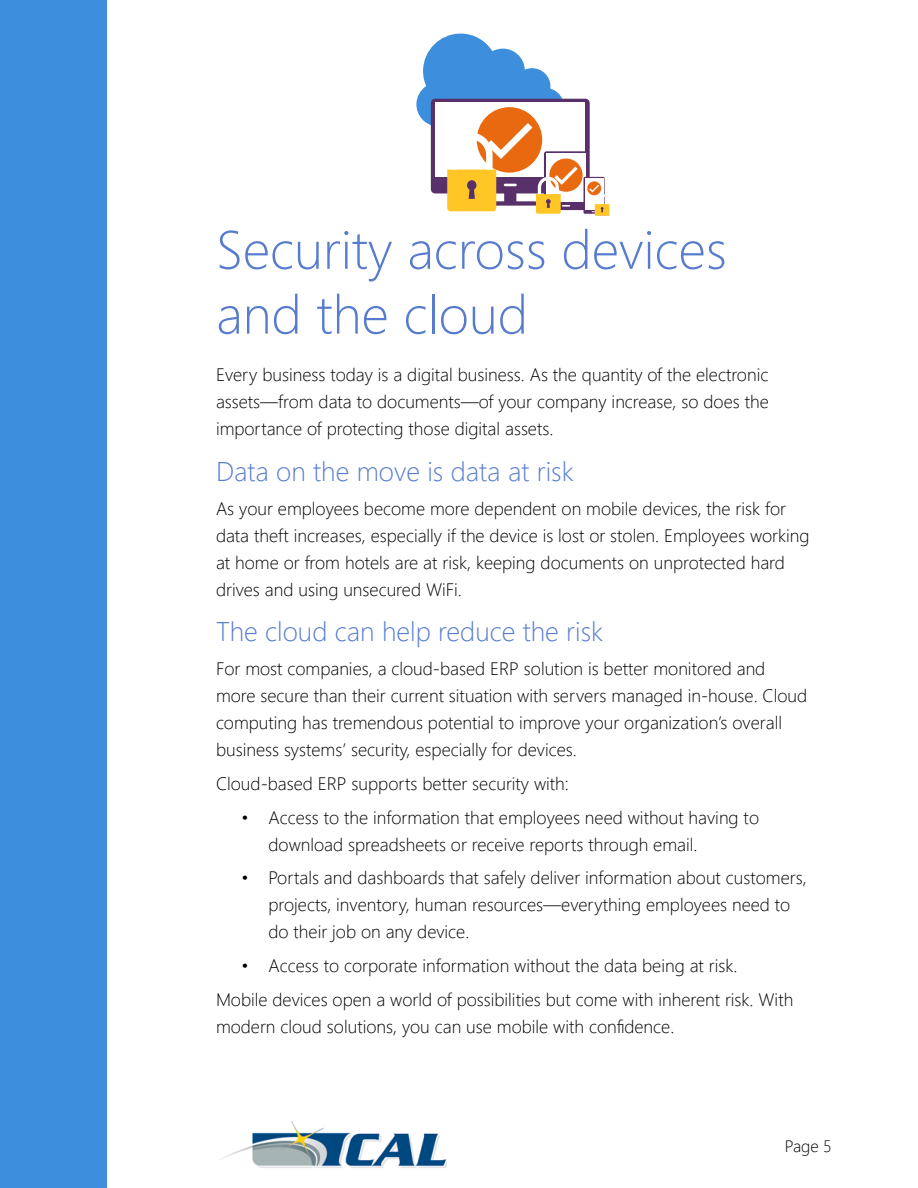
<style>
.page{position:relative;width:918px;height:1188px;background:#fff}
.page>*{position:absolute;margin:0;border:0;box-sizing:border-box;transform-origin:0 0}
.t1{font:300 54px/64.8px "Segoe UI";color:#577cce}
.t2{font:300 27px "Segoe UI";color:#577cce}
.t3{font:300 18px/27px "Segoe UI";color:#000}
.t4{font:300 16.5px "Segoe UI";color:#000}
</style>
<div class="page">
<img style="left:222px;top:1121px;width:225px;height:47px">
<div style="left:0;top:0;width:107px;height:1188px;background:#3e8ede"></div>
<svg style="left:416px;top:34px;width:194px;height:182px"></svg>
<h1 class="t1" style="left:216px;top:215px;width:512px">Security across devices and the cloud</h1>
<p class="t3" style="left:216px;top:360px;width:554px;text-align:justify">Every business today is a digital business. As the quantity of the electronic assets—from data to documents—of your company increase, so does the importance of protecting those digital assets.</p>
<h2 class="t2" style="left:216px;top:449px;width:359px">Data on the move is data at risk</h2>
<p class="t3" style="left:216px;top:494px;width:595px">As your employees become more dependent on mobile devices, the risk for data theft increases, especially if the device is lost or stolen. Employees working at home or from hotels are at risk, keeping documents on unprotected hard drives and using unsecured WiFi.</p>
<h2 class="t2" style="left:216px;top:610px;width:389px">The cloud can help reduce the risk</h2>
<p class="t3" style="left:216px;top:654px;width:593px">For most companies, a cloud-based ERP solution is better monitored and more secure than their current situation with servers managed in-house. Cloud computing has tremendous potential to improve your organization’s overall business systems’ security, especially for devices.</p>
<p class="t3" style="left:216px;top:769px;width:354px">Cloud-based ERP supports better security with:</p>
<p class="t3" style="left:269px;top:803px;width:492px;text-indent:-27px">• Access to the information that employees need without having to download spreadsheets or receive reports through email.</p>
<p class="t3" style="left:269px;top:864px;width:540px;text-indent:-27px">• Portals and dashboards that safely deliver information about customers, projects, inventory, human resources—everything employees need to do their job on any device.</p>
<p class="t3" style="left:216px;top:948px;width:579px;line-height:33.8px;text-indent:26px">• Access to corporate information without the data being at risk.<br>Mobile devices open a world of possibilities but come with inherent risk. With</p>
<p class="t3" style="left:216px;top:1012px;width:460px">modern cloud solutions, you can use mobile with confidence.</p>
<p class="t4" style="left:785px;top:1133px;width:48px">Page 5</p>
</div>
